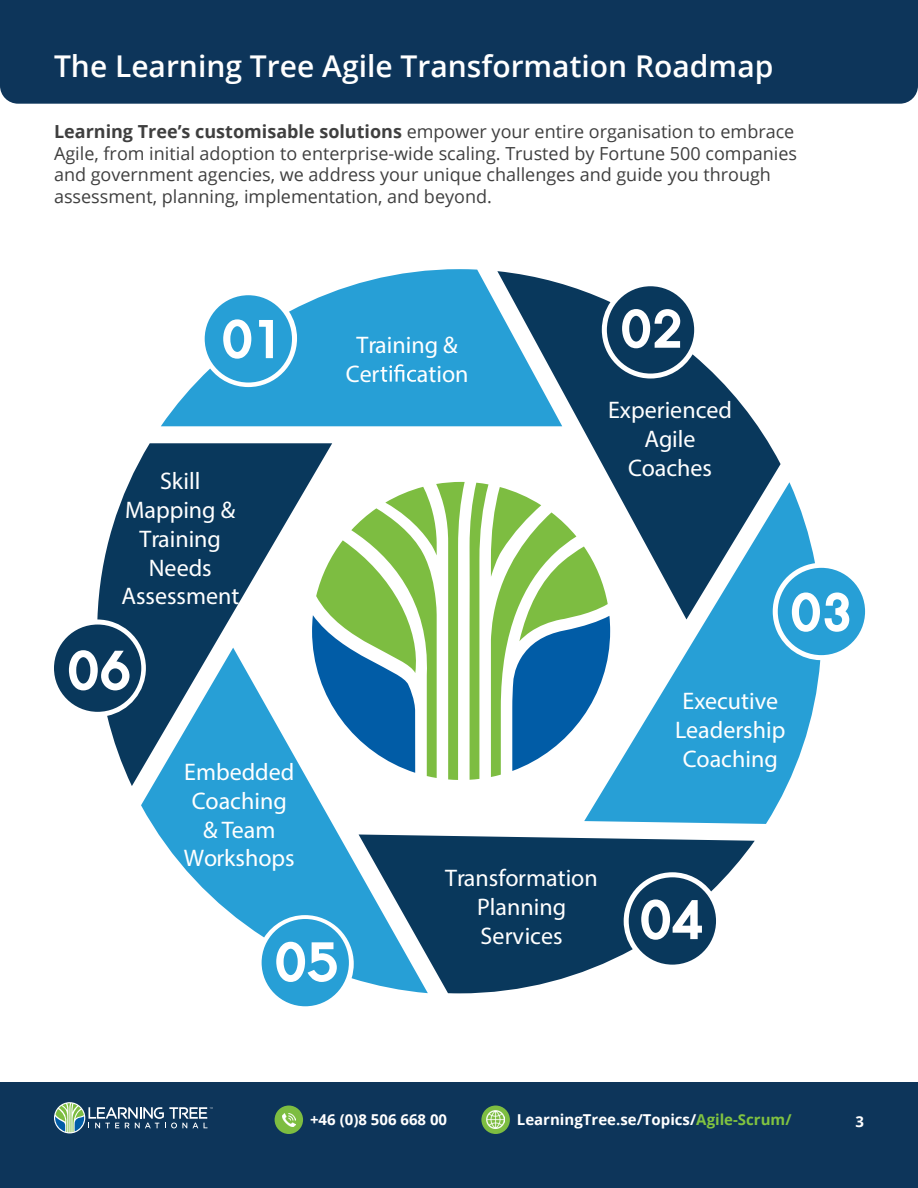
<style>
.page{position:relative;width:918px;height:1188px;background:#fff}
.page>*{position:absolute;margin:0;border:0;box-sizing:border-box;transform-origin:0 0}
.t1{font:600 30px "Open Sans";color:#fff}
.t2{font:24px/28.8px "Myriad Pro";color:#fff;text-align:center}
.t3{font:18px/21.6px "Open Sans";color:#3f3f3f}
.t4{font:700 15px "Open Sans";color:#fff}
.s1{font-weight:700}
.s2{color:#81c340}
</style>
<div class="page">
<div style="left:0;top:1082px;width:918px;height:106px;background:#0d355a"></div>
<div style="left:275px;top:1106px;width:28px;height:28px;background:#7dbd41;border-radius:50%"></div>
<svg style="left:282px;top:1114px;width:13px;height:13px"></svg>
<div style="left:481px;top:1106px;width:29px;height:28px;background:#7dbd41;border-radius:50%"></div>
<img style="left:487px;top:1111px;width:18px;height:18px">
<svg style="left:54px;top:1102px;width:31px;height:31px"></svg>
<svg style="left:55px;top:1103px;width:158px;height:29px"></svg>
<div style="left:778px;top:568px;width:87px;height:87px;background:#279fd6;border-radius:50%"></div>
<div style="left:262px;top:919px;width:87px;height:87px;background:#279fd6;border-radius:50%"></div>
<div style="left:54px;top:625px;width:87px;height:87px;background:#09385c;border-radius:50%"></div>
<svg style="left:824px;top:593px;width:25px;height:39px"></svg>
<svg style="left:69px;top:650px;width:28px;height:40px"></svg>
<svg style="left:161px;top:269px;width:336px;height:157px;fill:#279fd6"></svg>
<svg style="left:497px;top:271px;width:284px;height:211px;fill:#09385c"></svg>
<svg style="left:584px;top:482px;width:236px;height:342px;fill:#279fd6"></svg>
<svg style="left:428px;top:835px;width:327px;height:158px;fill:#09385c"></svg>
<svg style="left:141px;top:786px;width:287px;height:207px;fill:#279fd6"></svg>
<svg style="left:97px;top:443px;width:235px;height:343px;fill:#09385c"></svg>
<svg style="left:380px;top:364px;width:36px;height:18px"></svg>
<svg style="left:299px;top:469px;width:324px;height:316px"></svg>
<svg style="left:312px;top:482px;width:298px;height:298px"></svg>
<div style="left:0;top:0;width:918px;height:104px;background:#0d355a"></div>
<h1 class="t1" style="left:54px;top:45px;width:721px">The Learning Tree Agile Transformation Roadmap</h1>
<p class="t3" style="left:54px;top:120px;width:745px"><span class="s1">Learning Tree’s customisable solutions</span> empower your entire organisation to embrace Agile, from initial adoption to enterprise-wide scaling. Trusted by Fortune 500 companies and government agencies, we address your unique challenges and guide you through assessment, planning, implementation, and beyond.</p>
<h2 class="t2" style="left:121px;top:466px;width:119px">Skill<br>Mapping &amp;<br>Training<br>Needs<br>Assessment</h2>
<h2 class="t2" style="left:184px;top:757px;width:113px">Embedded<br>Coaching &amp; Team<br>Workshops</h2>
<h2 class="t2" style="left:346px;top:330px;width:113px;text-align:left;text-indent:11px">Training &amp;<br>Cer</h2>
<h2 class="t2" style="left:417px;top:359px;width:53px">ation</h2>
<h2 class="t2" style="left:608px;top:396px;width:125px">Experienced<br>Agile<br>Coaches</h2>
<h2 class="t2" style="left:445px;top:863px;width:154px">Transformation<br>Planning<br>Services</h2>
<h2 class="t2" style="left:675px;top:686px;width:112px">Executive<br>Leadership<br>Coaching</h2>
<p class="t4" style="left:310px;top:1109px;width:139px">+46 (0)8 506 668 00</p>
<p class="t4" style="left:517px;top:1109px;width:276px">LearningTree.se/Topics/<span class="s2">Agile-Scrum/</span></p>
<p class="t4" style="left:855px;top:1111px;width:10px">3</p>
</div>
